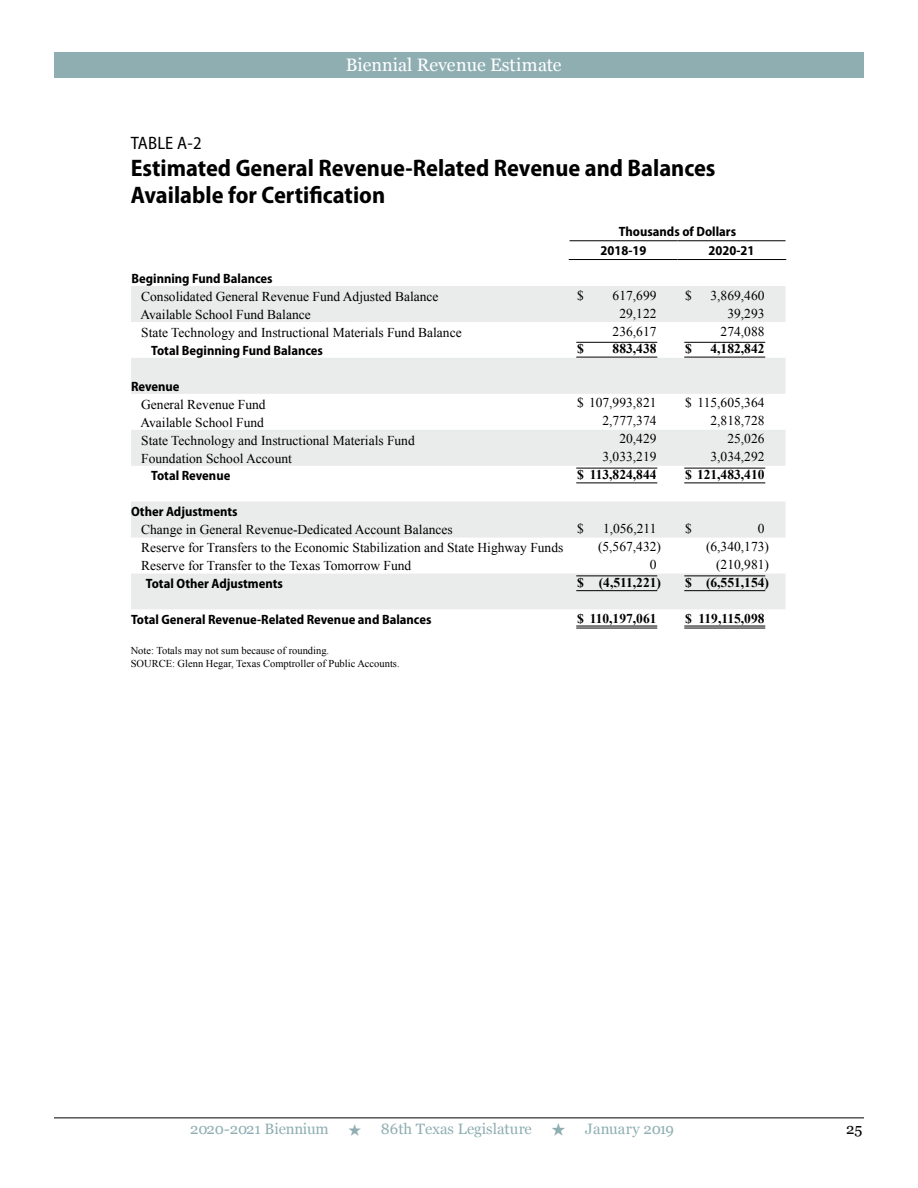
<style>
.page{position:relative;width:918px;height:1188px;background:#fff}
.page>*{position:absolute;margin:0;border:0;box-sizing:border-box;transform-origin:0 0}
.t1{font:700 semi-condensed 24px/27px "Myriad Pro";color:#000}
.t2{font:18px "Georgia";color:#fff}
.t3{font:semi-condensed 18px "Myriad Pro";letter-spacing:.01em;color:#000}
.t4{font:15px "Georgia";color:#8faeb2}
.t5{font:15px "Georgia";color:#000}
.Table_-_Text_Left_C{font:13.5px "Times New Roman";color:#000}
.Table_-_Basic_Numbe{font:13.5px "Times New Roman";color:#000}
.Table_-_Subhead_1{font:700 semi-condensed 13.5px "Myriad Pro";color:#000}
.Numbers_-_Line_T_B{font:700 13.5px "Times New Roman";color:#000}
.Table_Column_Header{font:700 semi-condensed 13.5px "Myriad Pro";color:#000}
.Numbers_-_Line_2B{font:700 13.5px "Times New Roman";color:#000}
.t6{font:10.5px "Times New Roman";color:#000}
</style>
<div class="page">
<div style="left:54px;top:53px;width:810px;height:25px;background:#8faeb2"></div>
<hr style="left:54px;top:1118px;width:810px;height:1px;background:#000">
<svg style="left:131px;top:286px;width:655px;height:323px;fill:#eaebeb"></svg>
<hr style="left:570px;top:240px;width:108px;height:1px;background:#000">
<hr style="left:678px;top:240px;width:108px;height:1px;background:#000">
<hr style="left:569px;top:259px;width:109px;height:1px;background:#000">
<hr style="left:678px;top:259px;width:108px;height:1px;background:#000">
<hr style="left:576px;top:342px;width:81px;height:1px;background:#000">
<hr style="left:576px;top:357px;width:81px;height:1px;background:#000">
<hr style="left:684px;top:342px;width:81px;height:1px;background:#000">
<hr style="left:684px;top:357px;width:81px;height:1px;background:#000">
<hr style="left:576px;top:468px;width:81px;height:1px;background:#000">
<hr style="left:576px;top:483px;width:81px;height:1px;background:#000">
<hr style="left:684px;top:468px;width:81px;height:1px;background:#000">
<hr style="left:684px;top:483px;width:81px;height:1px;background:#000">
<hr style="left:576px;top:576px;width:81px;height:1px;background:#000">
<hr style="left:576px;top:590px;width:81px;height:1px;background:#000">
<hr style="left:684px;top:576px;width:81px;height:1px;background:#000">
<hr style="left:684px;top:590px;width:81px;height:1px;background:#000">
<hr style="left:576px;top:626px;width:81px;height:1px;background:#000">
<hr style="left:576px;top:628px;width:81px;height:1px;background:#000">
<hr style="left:684px;top:626px;width:81px;height:1px;background:#000">
<hr style="left:684px;top:628px;width:81px;height:1px;background:#000">
<h2 class="t2" style="left:346px;top:52px;width:217px">Biennial Revenue Estimate</h2>
<p class="t3" style="left:131px;top:133px;width:72px">TABLE A-2</p>
<p class="t1" style="left:131px;top:154px;width:586px">Estimated General Revenue-Related Revenue and Balances<br>Available for Certification</p>
<p class="Table_Column_Header" style="left:619px;top:224px;width:119px">Thousands of Dollars</p>
<p class="Table_Column_Header" style="left:601px;top:243px;width:47px">2018-19</p>
<p class="Table_Column_Header" style="left:709px;top:243px;width:47px">2020-21</p>
<p class="Table_-_Subhead_1" style="left:131px;top:271px;width:143px">Beginning Fund Balances</p>
<p class="Table_-_Text_Left_C" style="left:141px;top:287px;width:299px">Consolidated General Revenue Fund Adjusted Balance</p>
<p class="Table_-_Basic_Numbe" style="left:577px;top:286px;width:8px">$</p>
<p class="Table_-_Basic_Numbe" style="left:613px;top:286px;width:45px">617,699</p>
<p class="Table_-_Basic_Numbe" style="left:685px;top:286px;width:8px">$</p>
<p class="Table_-_Basic_Numbe" style="left:711px;top:286px;width:55px">3,869,460</p>
<p class="Table_-_Text_Left_C" style="left:140px;top:305px;width:172px">Available School Fund Balance</p>
<p class="Table_-_Basic_Numbe" style="left:619px;top:304px;width:39px">29,122</p>
<p class="Table_-_Basic_Numbe" style="left:727px;top:304px;width:39px">39,293</p>
<p class="Table_-_Text_Left_C" style="left:141px;top:323px;width:322px">State Technology and Instructional Materials Fund Balance</p>
<p class="Table_-_Basic_Numbe" style="left:613px;top:322px;width:45px">236,617</p>
<p class="Table_-_Basic_Numbe" style="left:721px;top:322px;width:45px">274,088</p>
<p class="Table_-_Subhead_1" style="left:151px;top:342px;width:173px">Total Beginning Fund Balances</p>
<p class="Numbers_-_Line_T_B" style="left:577px;top:340px;width:8px">$</p>
<p class="Numbers_-_Line_T_B" style="left:613px;top:340px;width:45px">883,438</p>
<p class="Numbers_-_Line_T_B" style="left:685px;top:340px;width:8px">$</p>
<p class="Numbers_-_Line_T_B" style="left:711px;top:340px;width:55px">4,182,842</p>
<p class="Table_-_Subhead_1" style="left:131px;top:378px;width:50px">Revenue</p>
<p class="Table_-_Text_Left_C" style="left:141px;top:395px;width:126px">General Revenue Fund</p>
<p class="Table_-_Basic_Numbe" style="left:577px;top:394px;width:81px">$ 107,993,821</p>
<p class="Table_-_Basic_Numbe" style="left:685px;top:394px;width:81px">$ 115,605,364</p>
<p class="Table_-_Text_Left_C" style="left:140px;top:413px;width:125px">Available School Fund</p>
<p class="Table_-_Basic_Numbe" style="left:603px;top:412px;width:55px">2,777,374</p>
<p class="Table_-_Basic_Numbe" style="left:711px;top:412px;width:55px">2,818,728</p>
<p class="Table_-_Text_Left_C" style="left:141px;top:431px;width:275px">State Technology and Instructional Materials Fund</p>
<p class="Table_-_Basic_Numbe" style="left:619px;top:430px;width:39px">20,429</p>
<p class="Table_-_Basic_Numbe" style="left:727px;top:430px;width:39px">25,026</p>
<p class="Table_-_Text_Left_C" style="left:141px;top:449px;width:152px">Foundation School Account</p>
<p class="Table_-_Basic_Numbe" style="left:603px;top:448px;width:55px">3,033,219</p>
<p class="Table_-_Basic_Numbe" style="left:711px;top:448px;width:55px">3,034,292</p>
<p class="Table_-_Subhead_1" style="left:151px;top:468px;width:81px">Total Revenue</p>
<p class="Numbers_-_Line_T_B" style="left:577px;top:465px;width:81px">$ 113,824,844</p>
<p class="Numbers_-_Line_T_B" style="left:685px;top:465px;width:81px">$ 121,483,410</p>
<p class="Table_-_Subhead_1" style="left:131px;top:504px;width:108px">Other Adjustments</p>
<p class="Table_-_Text_Left_C" style="left:141px;top:521px;width:313px">Change in General Revenue-Dedicated Account Balances</p>
<p class="Table_-_Basic_Numbe" style="left:577px;top:520px;width:8px">$</p>
<p class="Table_-_Basic_Numbe" style="left:603px;top:520px;width:55px">1,056,211</p>
<p class="Table_-_Basic_Numbe" style="left:685px;top:520px;width:8px">$</p>
<p class="Table_-_Basic_Numbe" style="left:758px;top:520px;width:8px">0</p>
<p class="Table_-_Text_Left_C" style="left:141px;top:539px;width:424px">Reserve for Transfers to the Economic Stabilization and State Highway Funds</p>
<p class="Table_-_Basic_Numbe" style="left:598px;top:538px;width:64px">(5,567,432)</p>
<p class="Table_-_Basic_Numbe" style="left:706px;top:538px;width:64px">(6,340,173)</p>
<p class="Table_-_Text_Left_C" style="left:141px;top:557px;width:272px">Reserve for Transfer to the Texas Tomorrow Fund</p>
<p class="Table_-_Basic_Numbe" style="left:650px;top:556px;width:8px">0</p>
<p class="Table_-_Basic_Numbe" style="left:716px;top:556px;width:54px">(210,981)</p>
<p class="Table_-_Subhead_1" style="left:146px;top:576px;width:139px">Total Other Adjustments</p>
<p class="Numbers_-_Line_T_B" style="left:577px;top:573px;width:85px">$ (4,511,221)</p>
<p class="Numbers_-_Line_T_B" style="left:685px;top:573px;width:85px">$ (6,551,154)</p>
<p class="Table_-_Subhead_1" style="left:131px;top:612px;width:302px">Total General Revenue-Related Revenue and Balances</p>
<p class="Numbers_-_Line_2B" style="left:577px;top:609px;width:81px">$ 110,197,061</p>
<p class="Numbers_-_Line_2B" style="left:685px;top:609px;width:81px">$ 119,115,098</p>
<p class="t6" style="left:131px;top:643px;width:200px">Note: Totals may not sum because of rounding.</p>
<p class="t6" style="left:131px;top:656px;width:270px">SOURCE: Glenn Hegar, Texas Comptroller of Public Accounts.</p>
<p class="t4" style="left:190px;top:1118px;width:140px">2020-2021 Biennium</p>
<p class="t4" style="left:381px;top:1118px;width:152px">86th Texas Legislature</p>
<p class="t4" style="left:585px;top:1118px;width:90px">January 2019</p>
<p class="t5" style="left:846px;top:1118px;width:18px">25</p>
</div>
